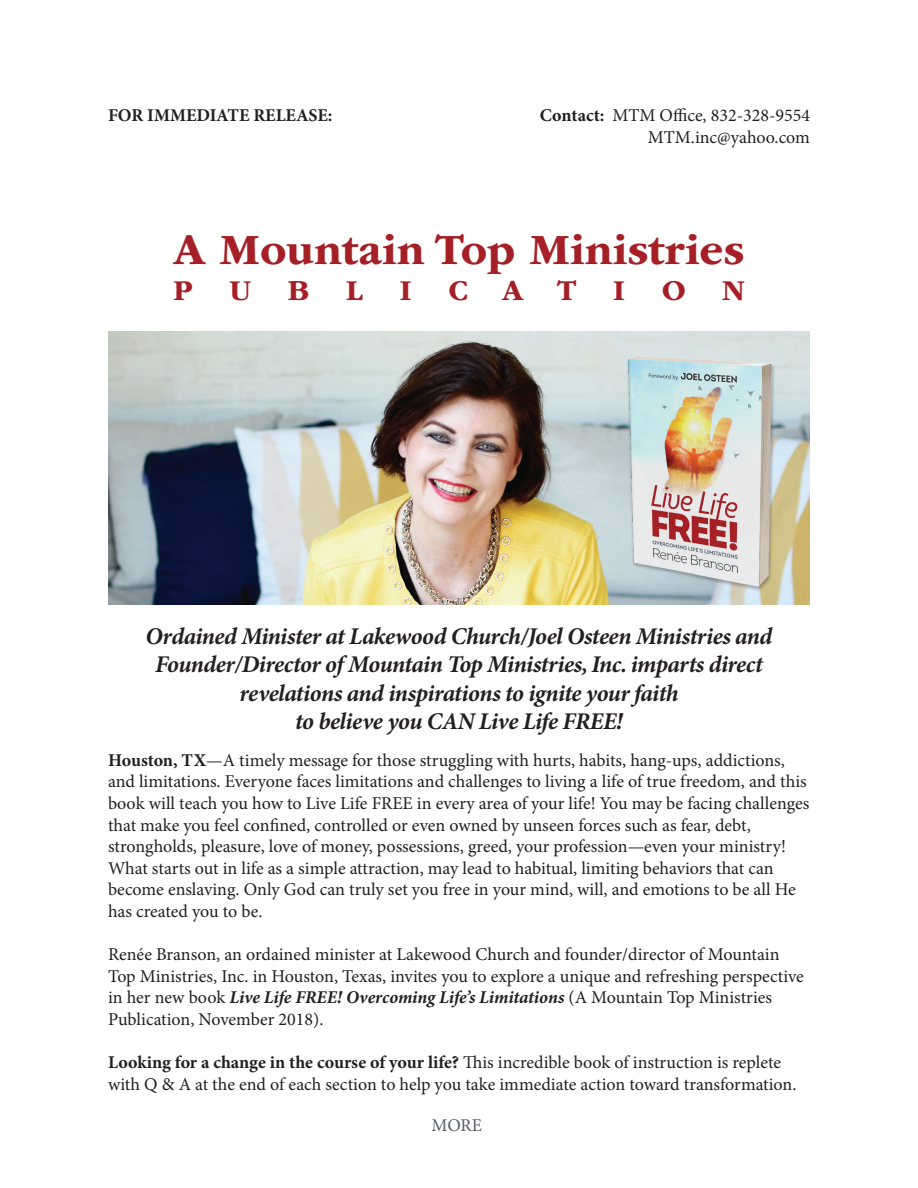
<style>
.page{position:relative;width:918px;height:1188px;background:#fff}
.page>*{position:absolute;margin:0;border:0;box-sizing:border-box;transform-origin:0 0}
.t1{font:700 45px "ITC Garamond Std";color:#a52026}
.t2{font:700 30px "ITC Garamond Std";color:#a52026}
.t3{font:italic 700 24px/28.5px "Minion Pro";letter-spacing:-.025em;color:#231f20;text-align:center}
.t4{font:18px/21.6px "Minion Pro";color:#231f20}
.t5{font:700 18px "Minion Pro";color:#231f20}
.t6{font:18px "Minion Pro";color:#555d68}
.s1{font-weight:700}
.s2{font-weight:700;font-style:italic}
</style>
<div class="page">
<img style="left:108px;top:331px;width:702px;height:274px">
<img style="left:624px;top:353px;width:152px;height:237px">
<p class="t5" style="left:108px;top:103px;width:226px">FOR IMMEDIATE RELEASE:</p>
<p class="t4" style="left:540px;top:105px;width:272px;text-align:right"><span class="s1">Contact:</span> MTM Office, 832-328-9554<br>MTM.inc@yahoo.com</p>
<h1 class="t1" style="left:173px;top:225px;width:573px">A Mountain Top Ministries</h1>
<h2 class="t2" style="left:173px;top:274px;width:573px">P U B L I C A T I O N</h2>
<h3 class="t3" style="left:146px;top:623px;width:628px">Ordained Minister at Lakewood Church/Joel Osteen Ministries and Founder/Director of Mountain Top Ministries, Inc. imparts direct revelations and inspirations to ignite your faith<br>to believe you CAN Live Life FREE!</h3>
<p class="t4" style="left:108px;top:749px;width:703px"><span class="s1">Houston, TX</span>—A timely message for those struggling with hurts, habits, hang-ups, addictions, and limitations. Everyone faces limitations and challenges to living a life of true freedom, and this book will teach you how to Live Life FREE in every area of your life! You may be facing challenges that make you feel confined, controlled or even owned by unseen forces such as fear, debt, strongholds, pleasure, love of money, possessions, greed, your profession—even your ministry!<br>What starts out in life as a simple attraction, may lead to habitual, limiting behaviors that can become enslaving. Only God can truly set you free in your mind, will, and emotions to be all He has created you to be.</p>
<p class="t4" style="left:108px;top:944px;width:697px">Renée Branson, an ordained minister at Lakewood Church and founder/director of Mountain Top Ministries, Inc. in Houston, Texas, invites you to explore a unique and refreshing perspective in her new book <span class="s2">Live Life FREE! Overcoming Life’s Limitations</span> (A Mountain Top Ministries Publication, November 2018).</p>
<p class="t4" style="left:108px;top:1052px;width:690px"><span class="s1">Looking for a change in the course of your life?</span> This incredible book of instruction is replete with Q &amp; A at the end of each section to help you take immediate action toward transformation.</p>
<p class="t6" style="left:431px;top:1113px;width:52px">MORE</p>
</div>
